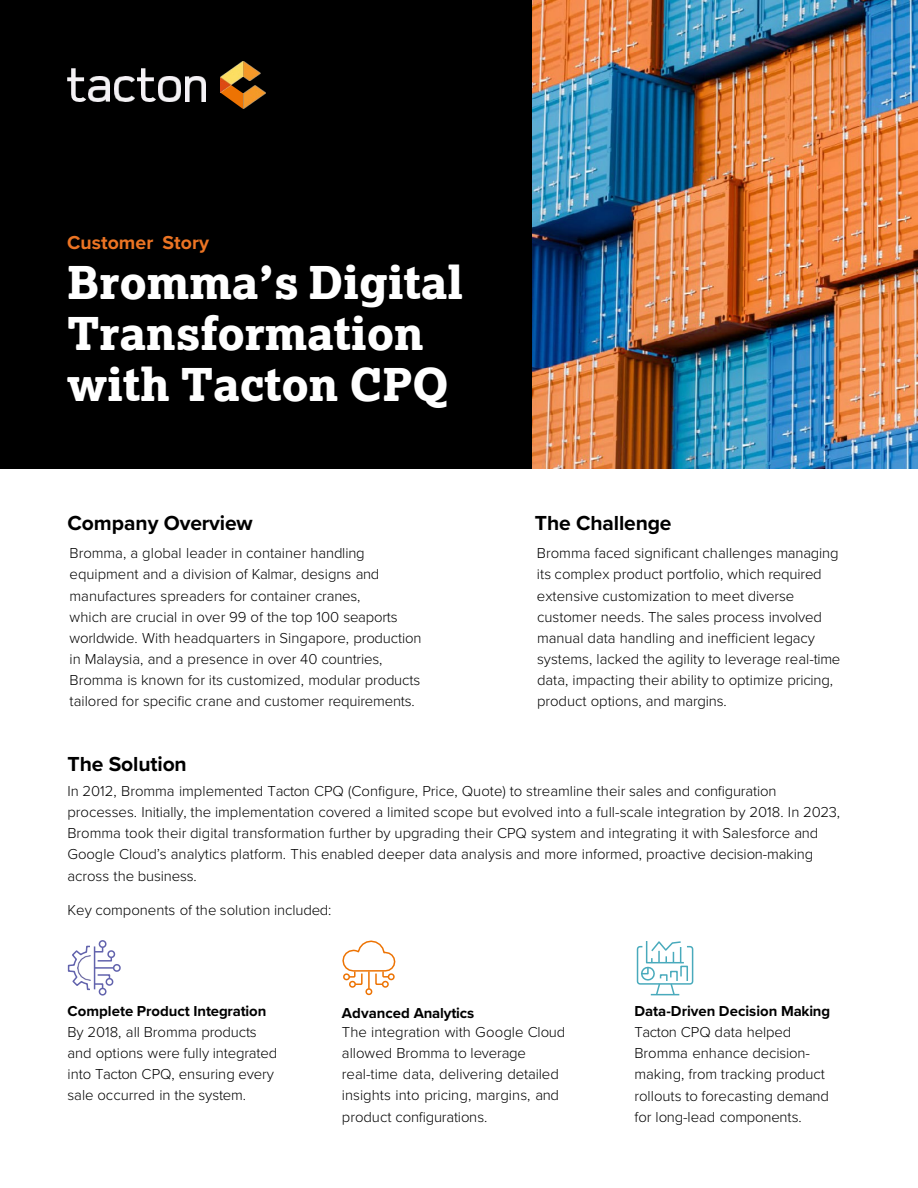
<style>
.page{position:relative;width:918px;height:1188px;background:#fff}
.page>*{position:absolute;margin:0;border:0;box-sizing:border-box;transform-origin:0 0}
.t1{font:800 45px/51px "Lexia";letter-spacing:-.005em;color:#fff}
.t2{font:700 21px "Proxima Nova";letter-spacing:-.005em;color:#000}
.t3{font:700 19.5px "Proxima Nova";color:#ec7423}
.t4{font:300 15px/21px "Proxima Nova";letter-spacing:-.005em;color:#000}
.t5{font:700 15px "Proxima Nova";letter-spacing:-.005em;color:#000}
.s1{font-weight:700}
</style>
<div class="page">
<div style="left:0;top:0;width:532px;height:469px;background:#000"></div>
<img style="left:532px;top:0;width:386px;height:469px">
<svg style="left:67px;top:940px;width:54px;height:56px"></svg>
<hr style="left:94px;top:946px;width:1px;height:43px;background:#6263ad">
<svg style="left:342px;top:940px;width:54px;height:56px"></svg>
<svg style="left:636px;top:941px;width:58px;height:55px"></svg>
<img style="left:158px;top:77px;width:22px;height:25px">
<img style="left:185px;top:77px;width:21px;height:25px">
<img style="left:114px;top:77px;width:20px;height:25px">
<img style="left:88px;top:77px;width:22px;height:25px">
<svg style="left:67px;top:68px;width:19px;height:34px"></svg>
<svg style="left:137px;top:68px;width:19px;height:34px"></svg>
<img style="left:220px;top:62px;width:46px;height:47px">
<p class="t3" style="left:67px;top:228px;width:143px">Customer Story</p>
<h1 class="t1" style="left:67px;top:256px;width:398px">Bromma’s Digital<br>Transformation with Tacton CPQ</h1>
<p class="t2" style="left:67px;top:508px;width:187px">Company Overview</p>
<p class="t4" style="left:70px;top:542px;width:330px">Bromma, a global leader in container handling equipment and a division of Kalmar, designs and manufactures spreaders for container cranes, which are crucial in over 99 of the top 100 seaports</p>
<p class="t4" style="left:70px;top:626px;width:353px">worldwide. With headquarters in Singapore, production in Malaysia, and a presence in over 40 countries, Bromma is known for its customized, modular products tailored for specific crane and customer requirements.</p>
<p class="t2" style="left:535px;top:508px;width:138px">The Challenge</p>
<p class="t4" style="left:537px;top:542px;width:305px">Bromma faced significant challenges managing its complex product portfolio, which required extensive customization to meet diverse customer needs. The sales process involved manual data handling and inefficient legacy systems, lacked the agility to leverage real-time data, impacting their ability to optimize pricing, product options, and margins.</p>
<p class="t2" style="left:67px;top:749px;width:121px">The Solution</p>
<p class="t4" style="left:67px;top:780px;width:774px">In 2012, Bromma implemented Tacton CPQ (Configure, Price, Quote) to streamline their sales and configuration processes. Initially, the implementation covered a limited scope but evolved into a full-scale integration by 2018. In 2023, Bromma took their digital transformation further by upgrading their CPQ system and integrating it with Salesforce and Google Cloud’s analytics platform. This enabled deeper data analysis and more informed, proactive decision-making across the business.</p>
<p class="t4" style="left:67px;top:899px;width:266px">Key components of the solution included:</p>
<p class="t4" style="left:67px;top:1000px;width:211px"><span class="s1">Complete Product Integration<br></span>By 2018, all Bromma products and options were fully integrated into Tacton CPQ, ensuring every sale occurred in the system.</p>
<p class="t5" style="left:342px;top:1002px;width:134px">Advanced Analytics</p>
<p class="t4" style="left:342px;top:1021px;width:225px">The integration with Google Cloud allowed Bromma to leverage</p>
<p class="t4" style="left:342px;top:1063px;width:219px;text-align:justify">real-time data, delivering detailed insights into pricing, margins, and product configurations.</p>
<p class="t4" style="left:634px;top:1000px;width:197px"><span class="s1">Data-Driven Decision Making<br></span>Tacton CPQ data helped<br>Bromma enhance decision&shy;making, from tracking product rollouts to forecasting demand for long-lead components.</p>
</div>
